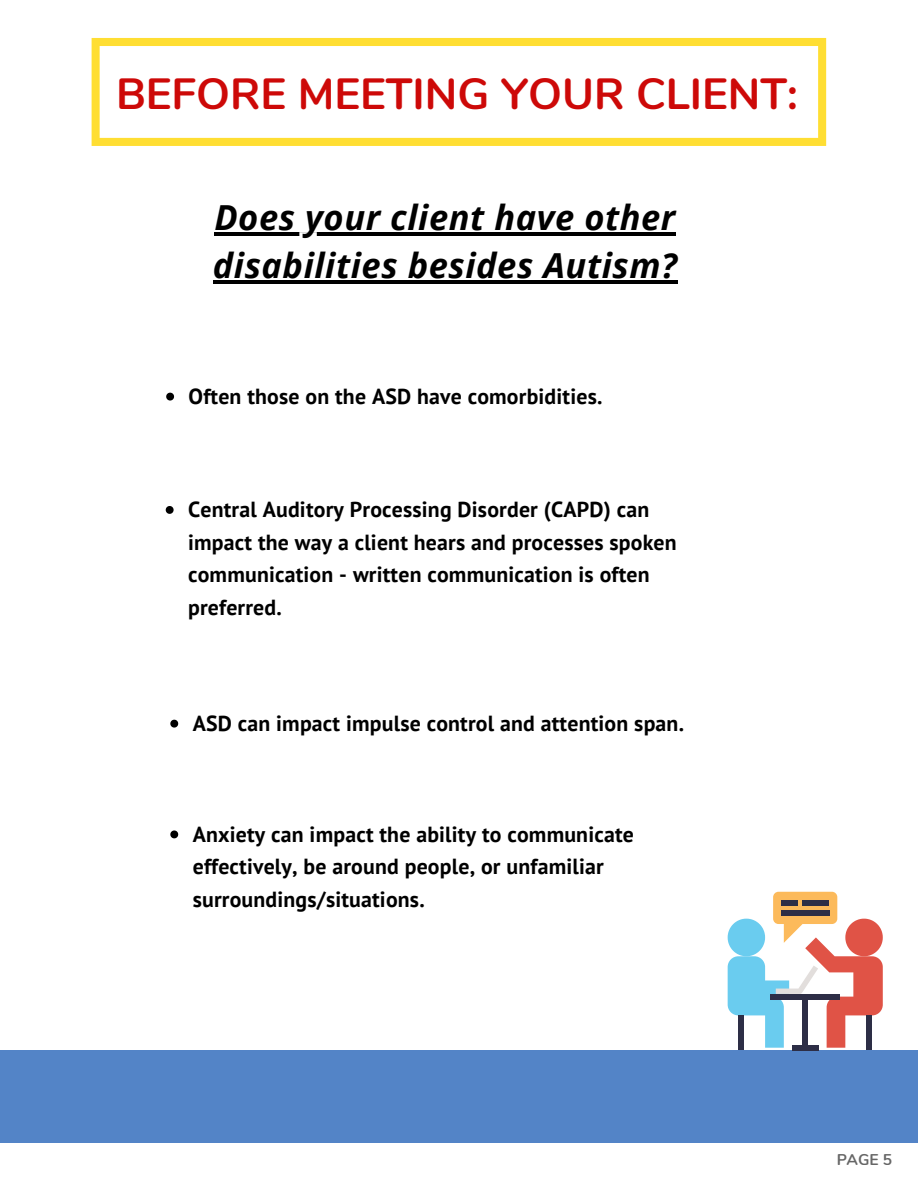
<style>
.page{position:relative;width:918px;height:1188px;background:#fff}
.page>*{position:absolute;margin:0;border:0;box-sizing:border-box;transform-origin:0 0}
.t1{font:700 43.65px "Nunito";color:#cd0908}
.t2{font:italic 700 34.5px/47.2px "Open Sans";letter-spacing:.015em;color:#000}
.t3{font:700 21.75px/32.7px "PT Sans";letter-spacing:.01em;color:#000}
.t4{font:700 15.6px "Nunito";color:#000}
</style>
<div class="page">
<svg style="left:92px;top:38px;width:734px;height:108px"></svg>
<div style="left:0;top:1050px;width:918px;height:92px;background:#5384c7"></div>
<svg style="left:166px;top:506px;width:8px;height:8px"></svg>
<svg style="left:166px;top:393px;width:8px;height:8px"></svg>
<div style="left:792px;top:1045px;width:27px;height:5px;background:#2d2e46"></div>
<div style="left:867px;top:1015px;width:5px;height:35px;background:#2d2e46"></div>
<div style="left:738px;top:1015px;width:6px;height:35px;background:#2d2e46"></div>
<svg style="left:728px;top:892px;width:155px;height:156px"></svg>
<div style="left:781px;top:900px;width:16px;height:5px;background:#2d2e46"></div>
<div style="left:781px;top:911px;width:48px;height:5px;background:#2d2e46"></div>
<div style="left:803px;top:900px;width:26px;height:5px;background:#2d2e46"></div>
<svg style="left:170px;top:720px;width:8px;height:8px"></svg>
<svg style="left:170px;top:830px;width:8px;height:8px"></svg>
<hr style="left:214px;top:233px;width:462px;height:3px;background:#000">
<hr style="left:213px;top:280px;width:465px;height:3px;background:#000">
<p class="t1" style="left:116px;top:65px;width:683px">BEFORE MEETING YOUR CLIENT:</p>
<p class="t2" style="left:213px;top:193px;width:466px">Does your client have other disabilities besides Autism?</p>
<p class="t3" style="left:189px;top:379px;width:415px">Often those on the ASD have comorbidities.</p>
<p class="t3" style="left:188px;top:493px;width:490px">Central Auditory Processing Disorder (CAPD) can impact the way a client hears and processes spoken communication - written communication is often preferred.</p>
<p class="t3" style="left:193px;top:707px;width:493px">ASD can impact impulse control and attention span.</p>
<p class="t3" style="left:193px;top:817px;width:443px">Anxiety can impact the ability to communicate effectively, be around people, or unfamiliar surroundings/situations.</p>
<p class="t4" style="left:836px;top:1149px;width:57px">PAGE 5</p>
</div>
